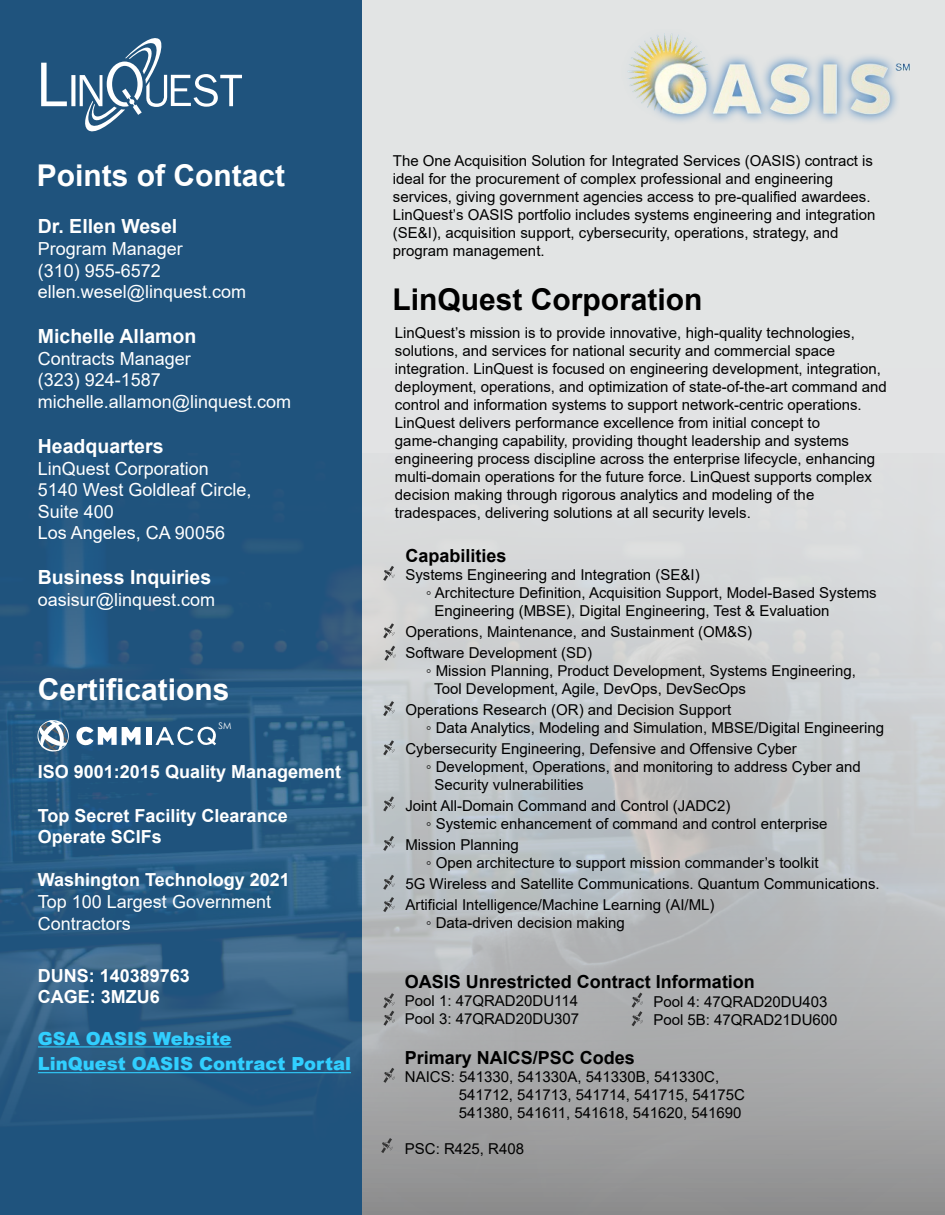
<style>
.page{position:relative;width:945px;height:1215px;background:#fff}
.page>*{position:absolute;margin:0;border:0;box-sizing:border-box;transform-origin:0 0}
.t1{font:700 30px "Arial";color:#fff}
.t2{font:700 30px "Arial";color:#000}
.t3{font:700 19.5px "Arial";color:#fff}
.t4{font:18px/21.6px "Arial";color:#fff}
.t5{font:700 18px/21.6px "Arial";color:#fff}
.t6{font:700 18px "Arial";color:#000}
.t7{font:900 18px/25.8px "Arial";color:#31cfff}
.t8{font:15px/18px "Arial";color:#000}
.t9{font:9.15px "Century Gothic";color:#fff}
</style>
<div class="page">
<div style="left:362px;top:1px;width:583px;height:1214px;background:#e2e4e4"></div>
<div style="left:0;top:1px;width:362px;height:1214px;background:#1f537d"></div>
<img style="left:0;top:506px;width:945px;height:709px">
<hr style="left:38px;top:1046px;width:194px;height:1px;background:#31cfff">
<hr style="left:38px;top:1072px;width:313px;height:1px;background:#31cfff">
<img style="left:627px;top:33px;width:283px;height:89px">
<svg style="left:41px;top:38px;width:201px;height:94px"></svg>
<svg style="left:383px;top:566px;width:12px;height:15px"></svg>
<svg style="left:383px;top:623px;width:12px;height:15px"></svg>
<svg style="left:384px;top:646px;width:12px;height:15px"></svg>
<svg style="left:383px;top:701px;width:12px;height:15px"></svg>
<svg style="left:383px;top:740px;width:12px;height:15px"></svg>
<svg style="left:383px;top:796px;width:12px;height:15px"></svg>
<svg style="left:383px;top:836px;width:12px;height:15px"></svg>
<svg style="left:383px;top:875px;width:12px;height:15px"></svg>
<svg style="left:383px;top:897px;width:12px;height:15px"></svg>
<svg style="left:383px;top:993px;width:12px;height:33px"></svg>
<svg style="left:632px;top:993px;width:11px;height:33px"></svg>
<svg style="left:383px;top:1068px;width:12px;height:15px"></svg>
<svg style="left:381px;top:1138px;width:12px;height:15px"></svg>
<svg style="left:35px;top:718px;width:106px;height:36px"></svg>
<div style="left:146px;top:727px;width:5px;height:18px;background:#fff"></div>
<svg style="left:156px;top:726px;width:62px;height:20px"></svg>
<h1 class="t1" style="left:37px;top:154px;width:250px">Points of Contact</h1>
<h2 class="t3" style="left:38px;top:213px;width:141px">Dr. Ellen Wesel</h2>
<p class="t4" style="left:38px;top:238px;width:210px">Program Manager<br>(310) 955-6572 ellen.wesel@linquest.com</p>
<h2 class="t3" style="left:38px;top:323px;width:160px">Michelle Allamon</h2>
<p class="t4" style="left:38px;top:348px;width:255px">Contracts Manager<br>(323) 924-1587 michelle.allamon@linquest.com</p>
<h2 class="t3" style="left:38px;top:432px;width:127px">Headquarters</h2>
<p class="t4" style="left:38px;top:457px;width:215px">LinQuest Corporation<br>5140 West Goldleaf Circle,<br>Suite 400<br>Los Angeles, CA 90056</p>
<h2 class="t3" style="left:38px;top:564px;width:175px">Business Inquiries</h2>
<p class="t4" style="left:38px;top:589px;width:179px">oasisur@linquest.com</p>
<h1 class="t1" style="left:38px;top:668px;width:193px">Certifications</h1>
<p class="t9" style="left:219px;top:720px;width:14px">SM</p>
<p class="t5" style="left:38px;top:762px;width:305px">ISO 9001:2015 Quality Management</p>
<p class="t5" style="left:38px;top:805px;width:251px">Top Secret Facility Clearance<br>Operate SCIFs</p>
<p class="t5" style="left:38px;top:870px;width:254px">Washington Technology 2021</p>
<p class="t4" style="left:38px;top:891px;width:235px">Top 100 Largest Government<br>Contractors</p>
<p class="t5" style="left:38px;top:965px;width:154px">DUNS: 140389763<br>CAGE: 3MZU6</p>
<p class="t7" style="left:38px;top:1025px;width:315px">GSA OASIS Website<br>LinQuest OASIS Contract Portal</p>
<p class="t8" style="left:393px;top:152px;width:484px">The One Acquisition Solution for Integrated Services (OASIS) contract is ideal for the procurement of complex professional and engineering services, giving government agencies access to pre-qualified awardees.<br>LinQuest’s OASIS portfolio includes systems engineering and integration (SE&amp;I), acquisition support, cybersecurity, operations, strategy, and program management.</p>
<h1 class="t2" style="left:392px;top:279px;width:312px">LinQuest Corporation</h1>
<p class="t8" style="left:395px;top:323px;width:493px">LinQuest’s mission is to provide innovative, high-quality technologies, solutions, and services for national security and commercial space integration. LinQuest is focused on engineering development, integration, deployment, operations, and optimization of state-of-the-art command and control and information systems to support network-centric operations.<br>LinQuest delivers performance excellence from initial concept to game-changing capability, providing thought leadership and systems engineering process discipline across the enterprise lifecycle, enhancing multi-domain operations for the future force. LinQuest supports complex decision making through rigorous analytics and modeling of the tradespaces, delivering solutions at all security levels.</p>
<p class="t6" style="left:405px;top:543px;width:103px">Capabilities</p>
<p class="t8" style="left:405px;top:565px;width:296px">Systems Engineering and Integration (SE&amp;I)</p>
<p class="t8" style="left:426px;top:583px;width:452px">◦ Architecture Definition, Acquisition Support, Model-Based Systems</p>
<p class="t8" style="left:435px;top:601px;width:396px">Engineering (MBSE), Digital Engineering, Test &amp; Evaluation</p>
<p class="t8" style="left:405px;top:621px;width:348px;line-height:21px">Operations, Maintenance, and Sustainment (OM&amp;S)<br>Software Development (SD)</p>
<p class="t8" style="left:434px;top:661px;width:423px;text-indent:-8px">◦ Mission Planning, Product Development, Systems Engineering,<br>Tool Development, Agile, DevOps, DevSecOps</p>
<p class="t8" style="left:426px;top:700px;width:459px;text-indent:-21px">Operations Research (OR) and Decision Support<br>◦ Data Analytics, Modeling and Simulation, MBSE/Digital Engineering</p>
<p class="t8" style="left:405px;top:739px;width:393px">Cybersecurity Engineering, Defensive and Offensive Cyber</p>
<p class="t8" style="left:426px;top:757px;width:436px">◦ Development, Operations, and monitoring to address Cyber and</p>
<p class="t8" style="left:435px;top:775px;width:151px">Security vulnerabilities</p>
<p class="t8" style="left:426px;top:796px;width:403px;text-indent:-21px">Joint All-Domain Command and Control (JADC2)<br>◦ Systemic enhancement of command and control enterprise</p>
<p class="t8" style="left:426px;top:835px;width:394px;text-indent:-21px">Mission Planning<br>◦ Open architecture to support mission commander’s toolkit</p>
<p class="t8" style="left:405px;top:873px;width:476px;line-height:21px">5G Wireless and Satellite Communications. Quantum Communications.<br>Artificial Intelligence/Machine Learning (AI/ML)</p>
<p class="t8" style="left:426px;top:913px;width:200px">◦ Data-driven decision making</p>
<p class="t6" style="left:405px;top:969px;width:352px">OASIS Unrestricted Contract Information</p>
<p class="t8" style="left:405px;top:992px;width:176px">Pool 1: 47QRAD20DU114<br>Pool 3: 47QRAD20DU307</p>
<p class="t6" style="left:405px;top:1045px;width:232px">Primary NAICS/PSC Codes</p>
<p class="t8" style="left:459px;top:1068px;width:288px;text-indent:-54px">NAICS: 541330, 541330A, 541330B, 541330C,<br>541712, 541713, 541714, 541715, 54175C<br>541380, 541611, 541618, 541620, 541690</p>
<p class="t8" style="left:405px;top:1140px;width:121px">PSC: R425, R408</p>
<p class="t8" style="left:653px;top:993px;width:186px">Pool 4: 47QRAD20DU403<br>Pool 5B: 47QRAD21DU600</p>
</div>
